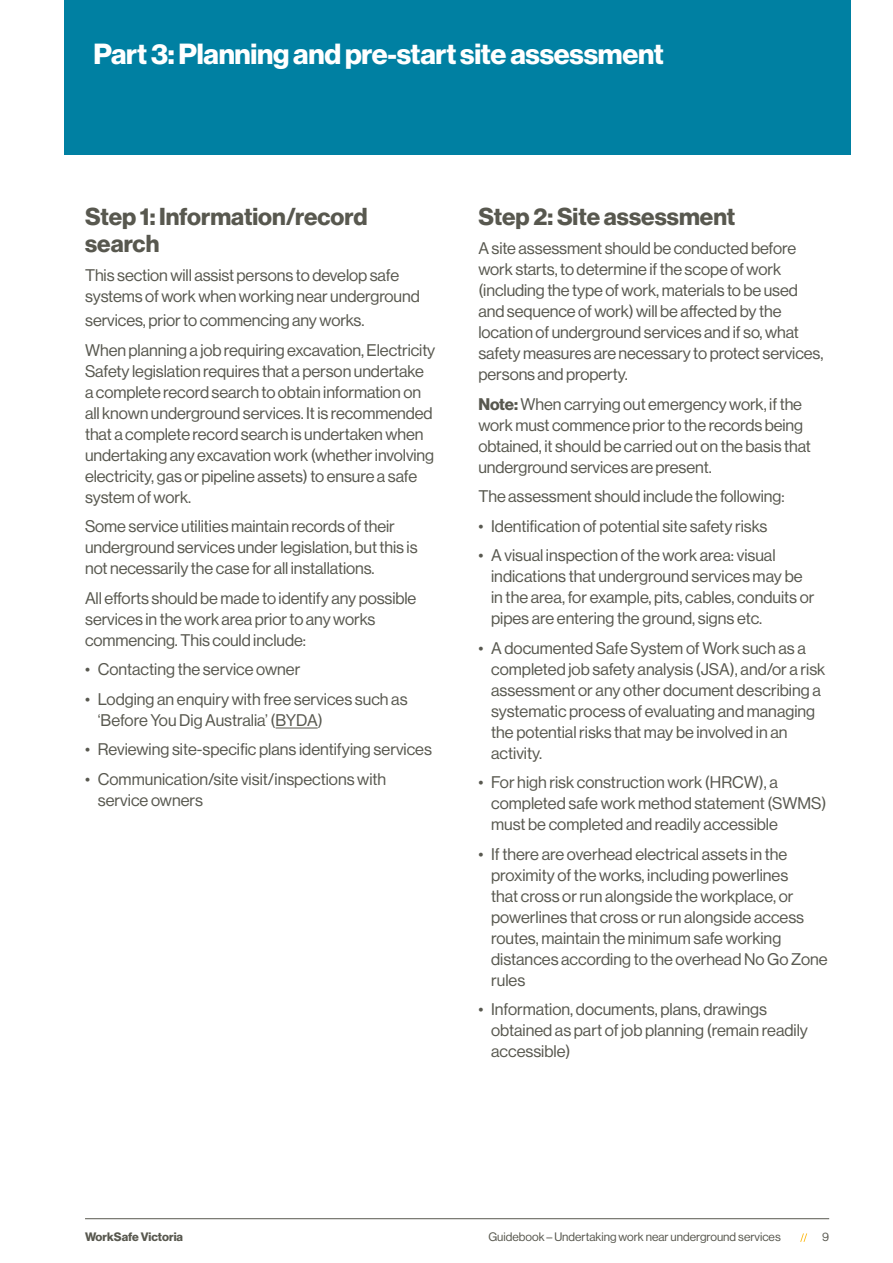
<style>
.page{position:relative;width:893px;height:1263px;background:#fff}
.page>*{position:absolute;margin:0;border:0;box-sizing:border-box;transform-origin:0 0}
.t1{font:28.5px "N Haas Grotesk DS Std 75 Bd";letter-spacing:-.01em;color:#fff}
.t2{font:24px/27px "N Haas Grotesk DS Std 75 Bd";color:#58584f}
.t3{font:16.5px/21px "N Haas Grotesk DS Std 55 Rg";letter-spacing:-.005em;color:#58584f}
.t4{font:12px "N Haas Grotesk DS Std 55 Rg";color:#58584f}
.t5{font:12px "N Haas Grotesk DS Std 75 Bd";color:#58584f}
.s1{font-family:"N Haas Grotesk DS Std 75 Bd"}
</style>
<div class="page">
<hr style="left:85px;top:1218px;width:744px;height:1px;background:#58584f">
<svg style="left:800px;top:1233px;width:7px;height:9px"></svg>
<div style="left:64px;top:0;width:786px;height:155px;background:#0080a2"></div>
<hr style="left:276px;top:728px;width:42px;height:1px;background:#58584f">
<h1 class="t1" style="left:94px;top:38px;width:572px">Part 3: Planning and pre-start site assessment</h1>
<h2 class="t2" style="left:85px;top:203px;width:284px">Step 1: Information/record search</h2>
<p class="t3" style="left:85px;top:265px;width:336px">This section will assist persons to develop safe systems of work when working near underground</p>
<p class="t3" style="left:85px;top:306px;width:352px;line-height:29.5px">services, prior to commencing any works.<br>When planning a job requiring excavation, Electricity</p>
<p class="t3" style="left:85px;top:361px;width:351px">Safety legislation requires that a person undertake a complete record search to obtain information on all known underground services. It is recommended that a complete record search is undertaken when undertaking any excavation work (whether involving electricity, gas or pipeline assets) to ensure a safe system of work.</p>
<p class="t3" style="left:85px;top:516px;width:334px">Some service utilities maintain records of their underground services under legislation, but this is not necessarily the case for all installations.</p>
<p class="t3" style="left:85px;top:588px;width:333px">All efforts should be made to identify any possible services in the work area prior to any works commencing. This could include:</p>
<p class="t3" style="left:85px;top:659px;width:217px">• Contacting the service owner</p>
<p class="t3" style="left:98px;top:689px;width:311px;text-indent:-13px">• Lodging an enquiry with free services such as ‘Before You Dig Australia’ (BYDA)</p>
<p class="t3" style="left:85px;top:739px;width:348px">• Reviewing site-specific plans identifying services</p>
<p class="t3" style="left:98px;top:769px;width:290px;text-indent:-13px">• Communication/site visit/inspections with service owners</p>
<h2 class="t2" style="left:478px;top:203px;width:258px">Step 2: Site assessment</h2>
<p class="t3" style="left:478px;top:238px;width:346px">A site assessment should be conducted before work starts, to determine if the scope of work (including the type of work, materials to be used and sequence of work) will be affected by the location of underground services and if so, what safety measures are necessary to protect services, persons and property.</p>
<p class="t3" style="left:478px;top:394px;width:334px"><span class="s1">Note:</span> When carrying out emergency work, if the work must commence prior to the records being obtained, it should be carried out on the basis that underground services are present.</p>
<p class="t3" style="left:478px;top:486px;width:308px">The assessment should include the following:</p>
<p class="t3" style="left:478px;top:516px;width:291px">• Identification of potential site safety risks</p>
<p class="t3" style="left:491px;top:545px;width:325px;text-indent:-13px">• A visual inspection of the work area: visual indications that underground services may be in the area, for example, pits, cables, conduits or pipes are entering the ground, signs etc.</p>
<p class="t3" style="left:491px;top:638px;width:336px;text-indent:-13px">• A documented Safe System of Work such as a completed job safety analysis (JSA), and/or a risk assessment or any other document describing a systematic process of evaluating and managing the potential risks that may be involved in an activity.</p>
<p class="t3" style="left:491px;top:772px;width:337px;text-indent:-13px">• For high risk construction work (HRCW), a completed safe work method statement (SWMS) must be completed and readily accessible</p>
<p class="t3" style="left:491px;top:844px;width:338px;text-indent:-13px">• If there are overhead electrical assets in the proximity of the works, including powerlines<br>that cross or run alongside the workplace, or powerlines that cross or run alongside access routes, maintain the minimum safe working distances according to the overhead No Go Zone rules</p>
<p class="t3" style="left:491px;top:999px;width:318px;text-indent:-13px">• Information, documents, plans, drawings obtained as part of job planning (remain readily accessible)</p>
<p class="t5" style="left:85px;top:1230px;width:100px">WorkSafe Victoria</p>
<p class="t4" style="left:488px;top:1230px;width:294px">Guidebook – Undertaking work near underground services</p>
<p class="t4" style="left:822px;top:1230px;width:8px">9</p>
</div>
